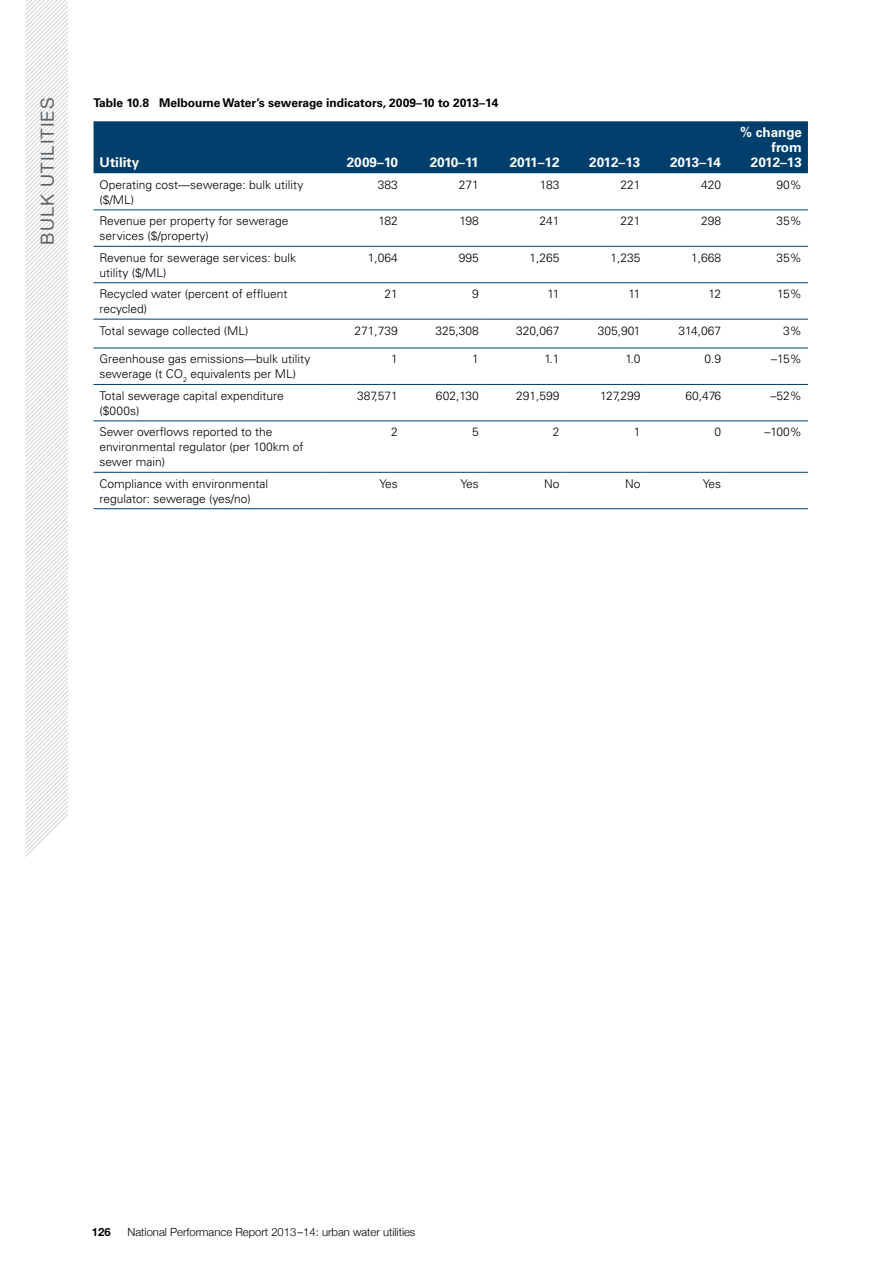
<style>
.page{position:relative;width:893px;height:1263px;background:#fff}
.page>*{position:absolute;margin:0;border:0;box-sizing:border-box;transform-origin:0 0}
.t1{font:18px "Helvetica Neue";letter-spacing:.06em;color:#5e6367}
.TableHead{font:700 13.5px/15px "Univers";color:#fff;text-align:right}
.TableText{font:300 12px/15px "Univers";color:#000}
.table_figure_heading{font:700 12px "Univers";color:#000}
.t2{font:300 11.25px "Helvetica Neue";color:#000}
.t3{font:700 11.25px "Helvetica Neue";color:#000}
</style>
<div class="page">
<svg style="left:26px;top:0;width:42px;height:857px"></svg>
<div style="left:94px;top:121px;width:714px;height:52px;background:#003e6b"></div>
<svg style="left:94px;top:173px;width:714px;height:299px"></svg>
<hr style="left:94px;top:210px;width:229px;height:1px;background:#003e6b">
<hr style="left:323px;top:210px;width:81px;height:1px;background:#003e6b">
<hr style="left:404px;top:210px;width:81px;height:1px;background:#003e6b">
<hr style="left:485px;top:210px;width:81px;height:1px;background:#003e6b">
<hr style="left:566px;top:210px;width:80px;height:1px;background:#003e6b">
<hr style="left:646px;top:210px;width:81px;height:1px;background:#003e6b">
<hr style="left:727px;top:210px;width:81px;height:1px;background:#003e6b">
<hr style="left:94px;top:246px;width:229px;height:1px;background:#003e6b">
<hr style="left:323px;top:246px;width:81px;height:1px;background:#003e6b">
<hr style="left:404px;top:246px;width:81px;height:1px;background:#003e6b">
<hr style="left:485px;top:246px;width:81px;height:1px;background:#003e6b">
<hr style="left:566px;top:246px;width:80px;height:1px;background:#003e6b">
<hr style="left:646px;top:246px;width:81px;height:1px;background:#003e6b">
<hr style="left:727px;top:246px;width:81px;height:1px;background:#003e6b">
<hr style="left:94px;top:282px;width:229px;height:1px;background:#003e6b">
<hr style="left:323px;top:282px;width:81px;height:1px;background:#003e6b">
<hr style="left:404px;top:282px;width:81px;height:1px;background:#003e6b">
<hr style="left:485px;top:282px;width:81px;height:1px;background:#003e6b">
<hr style="left:566px;top:282px;width:80px;height:1px;background:#003e6b">
<hr style="left:646px;top:282px;width:81px;height:1px;background:#003e6b">
<hr style="left:727px;top:282px;width:81px;height:1px;background:#003e6b">
<hr style="left:94px;top:319px;width:229px;height:1px;background:#003e6b">
<hr style="left:323px;top:319px;width:81px;height:1px;background:#003e6b">
<hr style="left:404px;top:319px;width:81px;height:1px;background:#003e6b">
<hr style="left:485px;top:319px;width:81px;height:1px;background:#003e6b">
<hr style="left:566px;top:319px;width:80px;height:1px;background:#003e6b">
<hr style="left:646px;top:319px;width:81px;height:1px;background:#003e6b">
<hr style="left:727px;top:319px;width:81px;height:1px;background:#003e6b">
<hr style="left:94px;top:348px;width:229px;height:1px;background:#003e6b">
<hr style="left:323px;top:348px;width:81px;height:1px;background:#003e6b">
<hr style="left:404px;top:348px;width:81px;height:1px;background:#003e6b">
<hr style="left:485px;top:348px;width:81px;height:1px;background:#003e6b">
<hr style="left:566px;top:348px;width:80px;height:1px;background:#003e6b">
<hr style="left:646px;top:348px;width:81px;height:1px;background:#003e6b">
<hr style="left:727px;top:348px;width:81px;height:1px;background:#003e6b">
<hr style="left:94px;top:384px;width:229px;height:1px;background:#003e6b">
<hr style="left:323px;top:384px;width:81px;height:1px;background:#003e6b">
<hr style="left:404px;top:384px;width:81px;height:1px;background:#003e6b">
<hr style="left:485px;top:384px;width:81px;height:1px;background:#003e6b">
<hr style="left:566px;top:384px;width:80px;height:1px;background:#003e6b">
<hr style="left:646px;top:384px;width:81px;height:1px;background:#003e6b">
<hr style="left:727px;top:384px;width:81px;height:1px;background:#003e6b">
<hr style="left:94px;top:421px;width:229px;height:1px;background:#003e6b">
<hr style="left:323px;top:421px;width:81px;height:1px;background:#003e6b">
<hr style="left:404px;top:421px;width:81px;height:1px;background:#003e6b">
<hr style="left:485px;top:421px;width:81px;height:1px;background:#003e6b">
<hr style="left:566px;top:421px;width:80px;height:1px;background:#003e6b">
<hr style="left:646px;top:421px;width:81px;height:1px;background:#003e6b">
<hr style="left:727px;top:421px;width:81px;height:1px;background:#003e6b">
<hr style="left:94px;top:472px;width:229px;height:1px;background:#003e6b">
<hr style="left:323px;top:472px;width:81px;height:1px;background:#003e6b">
<hr style="left:404px;top:472px;width:81px;height:1px;background:#003e6b">
<hr style="left:485px;top:472px;width:81px;height:1px;background:#003e6b">
<hr style="left:566px;top:472px;width:80px;height:1px;background:#003e6b">
<hr style="left:646px;top:472px;width:81px;height:1px;background:#003e6b">
<hr style="left:727px;top:472px;width:81px;height:1px;background:#003e6b">
<hr style="left:94px;top:508px;width:229px;height:1px;background:#003e6b">
<hr style="left:323px;top:508px;width:81px;height:1px;background:#003e6b">
<hr style="left:404px;top:508px;width:81px;height:1px;background:#003e6b">
<hr style="left:485px;top:508px;width:81px;height:1px;background:#003e6b">
<hr style="left:566px;top:508px;width:80px;height:1px;background:#003e6b">
<hr style="left:646px;top:508px;width:81px;height:1px;background:#003e6b">
<hr style="left:727px;top:508px;width:81px;height:1px;background:#003e6b">
<h1 class="t1" style="left:34px;top:244px;width:148px;rotate:-90deg">Bulk utilities</h1>
<p class="table_figure_heading" style="left:94px;top:96px;width:406px">Table 10.8 Melbourne Water’s sewerage indicators, 2009–10 to 2013–14</p>
<p class="TableHead" style="left:740px;top:125px;width:63px">% change from<br>2012–13</p>
<p class="TableHead" style="left:100px;top:155px;width:41px">Utility</p>
<p class="TableHead" style="left:347px;top:155px;width:53px">2009–10</p>
<p class="TableHead" style="left:430px;top:155px;width:50px">2010–11</p>
<p class="TableHead" style="left:510px;top:155px;width:51px">2011–12</p>
<p class="TableHead" style="left:589px;top:155px;width:53px">2012–13</p>
<p class="TableHead" style="left:670px;top:155px;width:53px">2013–14</p>
<p class="TableText" style="left:100px;top:177px;width:205px">Operating cost—sewerage: bulk utility ($/ML)</p>
<p class="TableText" style="left:378px;top:177px;width:22px">383</p>
<p class="TableText" style="left:459px;top:177px;width:22px">271</p>
<p class="TableText" style="left:540px;top:177px;width:21px">183</p>
<p class="TableText" style="left:620px;top:177px;width:22px">221</p>
<p class="TableText" style="left:701px;top:177px;width:22px">420</p>
<p class="TableText" style="left:777px;top:177px;width:27px">90%</p>
<p class="TableText" style="left:100px;top:214px;width:190px">Revenue per property for sewerage services ($/property)</p>
<p class="TableText" style="left:378px;top:214px;width:21px">182</p>
<p class="TableText" style="left:459px;top:214px;width:21px">198</p>
<p class="TableText" style="left:539px;top:214px;width:22px">241</p>
<p class="TableText" style="left:620px;top:214px;width:22px">221</p>
<p class="TableText" style="left:701px;top:214px;width:22px">298</p>
<p class="TableText" style="left:777px;top:214px;width:27px">35%</p>
<p class="TableText" style="left:100px;top:250px;width:198px">Revenue for sewerage services: bulk utility ($/ML)</p>
<p class="TableText" style="left:368px;top:250px;width:32px">1,064</p>
<p class="TableText" style="left:459px;top:250px;width:22px">995</p>
<p class="TableText" style="left:529px;top:250px;width:32px">1,265</p>
<p class="TableText" style="left:610px;top:250px;width:32px">1,235</p>
<p class="TableText" style="left:691px;top:250px;width:32px">1,668</p>
<p class="TableText" style="left:777px;top:250px;width:27px">35%</p>
<p class="TableText" style="left:100px;top:286px;width:190px">Recycled water (percent of effluent recycled)</p>
<p class="TableText" style="left:385px;top:286px;width:15px">21</p>
<p class="TableText" style="left:472px;top:286px;width:8px">9</p>
<p class="TableText" style="left:548px;top:286px;width:13px">11</p>
<p class="TableText" style="left:628px;top:286px;width:13px">11</p>
<p class="TableText" style="left:708px;top:286px;width:14px">12</p>
<p class="TableText" style="left:777px;top:286px;width:26px">15%</p>
<p class="TableText" style="left:100px;top:323px;width:151px">Total sewage collected (ML)</p>
<p class="TableText" style="left:355px;top:323px;width:45px">271,739</p>
<p class="TableText" style="left:435px;top:323px;width:45px">325,308</p>
<p class="TableText" style="left:516px;top:323px;width:45px">320,067</p>
<p class="TableText" style="left:598px;top:323px;width:44px">305,901</p>
<p class="TableText" style="left:678px;top:323px;width:44px">314,067</p>
<p class="TableText" style="left:783px;top:323px;width:20px">3%</p>
<p class="TableText" style="left:100px;top:352px;width:212px">Greenhouse gas emissions—bulk utility sewerage (t CO<sub>2</sub> equivalents per ML)</p>
<p class="TableText" style="left:391px;top:352px;width:8px">1</p>
<p class="TableText" style="left:472px;top:352px;width:8px">1</p>
<p class="TableText" style="left:545px;top:352px;width:16px">1.1</p>
<p class="TableText" style="left:625px;top:352px;width:16px">1.0</p>
<p class="TableText" style="left:704px;top:352px;width:18px">0.9</p>
<p class="TableText" style="left:771px;top:352px;width:32px">–15%</p>
<p class="TableText" style="left:100px;top:388px;width:186px">Total sewerage capital expenditure ($000s)</p>
<p class="TableText" style="left:357px;top:388px;width:42px">387,571</p>
<p class="TableText" style="left:436px;top:388px;width:44px">602,130</p>
<p class="TableText" style="left:516px;top:388px;width:45px">291,599</p>
<p class="TableText" style="left:600px;top:388px;width:42px">127,299</p>
<p class="TableText" style="left:685px;top:388px;width:37px">60,476</p>
<p class="TableText" style="left:771px;top:388px;width:33px">–52%</p>
<p class="TableText" style="left:100px;top:425px;width:206px">Sewer overflows reported to the environmental regulator (per 100km of sewer main)</p>
<p class="TableText" style="left:391px;top:425px;width:8px">2</p>
<p class="TableText" style="left:472px;top:425px;width:8px">5</p>
<p class="TableText" style="left:553px;top:425px;width:8px">2</p>
<p class="TableText" style="left:634px;top:425px;width:8px">1</p>
<p class="TableText" style="left:714px;top:425px;width:8px">0</p>
<p class="TableText" style="left:765px;top:425px;width:39px">–100%</p>
<p class="TableText" style="left:100px;top:476px;width:170px">Compliance with environmental regulator: sewerage (yes/no)</p>
<p class="TableText" style="left:380px;top:476px;width:20px">Yes</p>
<p class="TableText" style="left:460px;top:476px;width:20px">Yes</p>
<p class="TableText" style="left:544px;top:476px;width:17px">No</p>
<p class="TableText" style="left:625px;top:476px;width:17px">No</p>
<p class="TableText" style="left:703px;top:476px;width:20px">Yes</p>
<p class="t3" style="left:92px;top:1223px;width:20px">126</p>
<p class="t2" style="left:128px;top:1223px;width:289px">National Performance Report 2013–14: urban water utilities</p>
</div>
